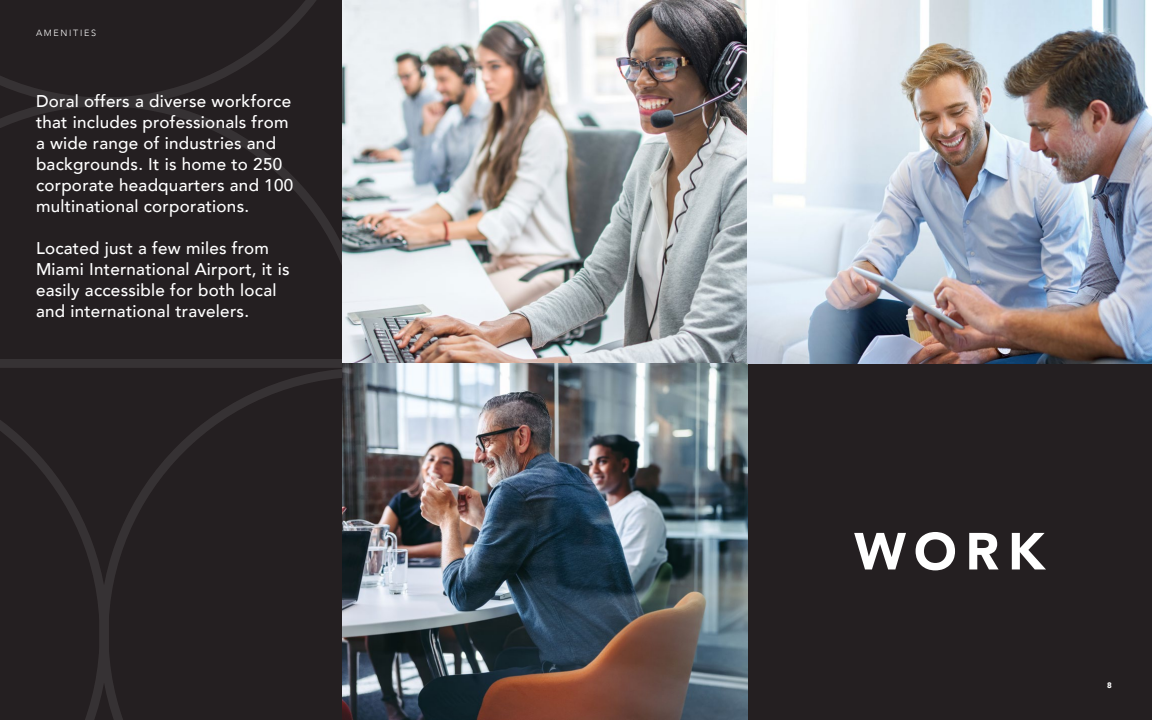
<style>
.page{position:relative;width:1152px;height:720px;background:#241f21}
.page>*{position:absolute;margin:0;border:0;box-sizing:border-box;transform-origin:0 0}
.t1{font:900 51.7px "Avenir";color:#fff}
.t2{font:500 17px/21px "Avenir";letter-spacing:.015em;color:#fff}
.t3{font:300 9px "Avenir";letter-spacing:.19em;color:#fff}
.t4{font:900 7.9px "Avenir";color:#fff}
</style>
<div class="page">
<svg style="left:0;top:0;width:343px;height:367px"></svg>
<svg style="left:0;top:367px;width:343px;height:353px"></svg>
<img style="left:343px;top:0;width:809px;height:363px">
<img style="left:343px;top:363px;width:404px;height:357px">
<p class="t3" style="left:36px;top:27px;width:62px">AMENITIES</p>
<p class="t2" style="left:36px;top:90px;width:259px">Doral offers a diverse workforce that includes professionals from a wide range of industries and backgrounds. It is home to 250 corporate headquarters and 100 multinational corporations.</p>
<p class="t2" style="left:36px;top:237px;width:255px">Located just a few miles from<br>Miami International Airport, it is easily accessible for both local and international travelers.</p>
<h1 class="t1" style="left:854px;top:507px;width:192px">WORK</h1>
<p class="t4" style="left:1107px;top:678px;width:6px">8</p>
</div>
